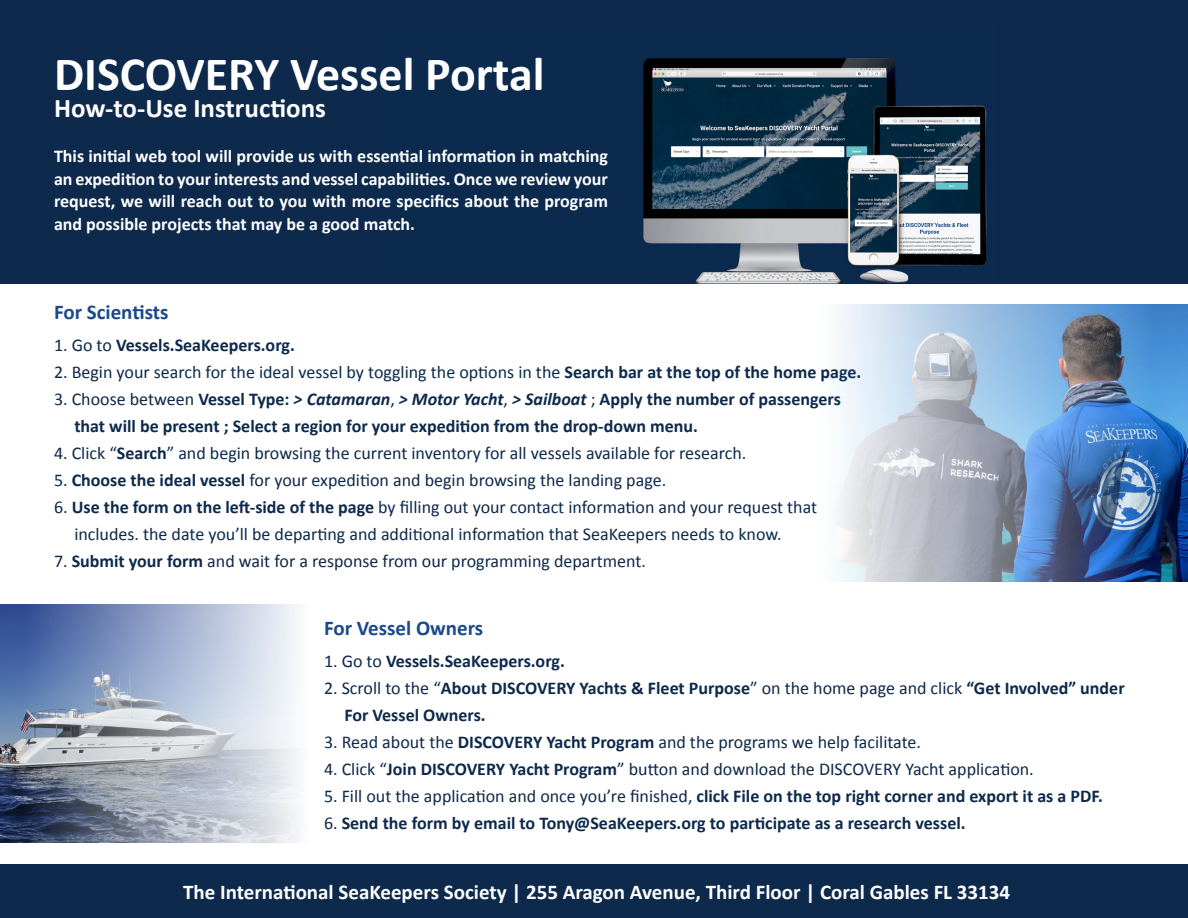
<style>
.page{position:relative;width:1188px;height:918px;background:#fff}
.page>*{position:absolute;margin:0;border:0;box-sizing:border-box;transform-origin:0 0}
.t1{font:700 48px "Calibri";color:#fff}
.t2{font:700 27px "Calibri";color:#fff}
.t3{font:700 21px "Calibri";color:#fff}
.t4{font:700 21px "Calibri";color:#1b498c}
.t5{font:18px/27px "Calibri";color:#0d294b}
.t6{font:700 18px/27px "Calibri";color:#0d294b}
.t7{font:700 18px/22.5px "Calibri";color:#fff;text-align:justify}
.s1{font-weight:400}
.s2{font-weight:700}
.s3{font-style:italic}
</style>
<div class="page">
<div style="left:0;top:0;width:1188px;height:284px;background:#0d294b"></div>
<img style="left:643px;top:58px;width:344px;height:226px">
<div style="left:0;top:864px;width:1188px;height:54px;background:#0d294b"></div>
<img style="left:835px;top:304px;width:353px;height:277px">
<img style="left:0;top:604px;width:299px;height:238px">
<p class="t1" style="left:54px;top:40px;width:492px">DISCOVERY Vessel Portal</p>
<p class="t2" style="left:54px;top:89px;width:273px">How-to-Use Instructions</p>
<p class="t7" style="left:54px;top:144px;width:556px">This initial web tool will provide us with essential information in matching an expedition to your interests and vessel capabilities. Once we review your request, we will reach out to you with more specifics about the program and possible projects that may be a good match.</p>
<p class="t4" style="left:54px;top:297px;width:116px">For Scientists</p>
<p class="t6" style="left:54px;top:331px;width:242px"><span class="s1">1. Go to</span> Vessels.SeaKeepers.org.</p>
<p class="t5" style="left:54px;top:358px;width:809px">2. Begin your search for the ideal vessel by toggling the options in the <span class="s2">Search bar at the top of the home page.</span></p>
<p class="t6" style="left:74px;top:385px;width:768px;text-indent:-20px"><span class="s1">3. Choose between</span> Vessel Type: <span class="s3">&gt; Catamaran</span><span class="s1">,</span> <span class="s3">&gt; Motor Yacht</span><span class="s1">,</span> <span class="s3">&gt; Sailboat</span> <span class="s1">;</span> Apply the number of passengers that will be present ; Select a region for your expedition from the drop-down menu.</p>
<p class="t5" style="left:54px;top:439px;width:694px">4. Click “<span class="s2">Search</span>” and begin browsing the current inventory for all vessels available for research.</p>
<p class="t5" style="left:54px;top:466px;width:614px">5. <span class="s2">Choose the ideal vessel</span> for your expedition and begin browsing the landing page.</p>
<p class="t5" style="left:74px;top:493px;width:744px;text-indent:-20px">6. <span class="s2">Use the form on the left-side of the page</span> by filling out your contact information and your request that includes. the date you’ll be departing and additional information that SeaKeepers needs to know.</p>
<p class="t5" style="left:54px;top:547px;width:594px">7. <span class="s2">Submit your form</span> and wait for a response from our programming department.</p>
<p class="t4" style="left:324px;top:613px;width:161px">For Vessel Owners</p>
<p class="t6" style="left:324px;top:647px;width:242px"><span class="s1">1. Go to</span> Vessels.SeaKeepers.org.</p>
<p class="t6" style="left:344px;top:674px;width:782px;text-indent:-20px"><span class="s1">2. Scroll to the “</span>About DISCOVERY Yachts &amp; Fleet Purpose<span class="s1">” on the home page and click</span> “Get Involved” under<br>For Vessel Owners.</p>
<p class="t5" style="left:324px;top:728px;width:599px">3. Read about the <span class="s2">DISCOVERY Yacht Program</span> and the programs we help facilitate.</p>
<p class="t5" style="left:324px;top:755px;width:711px">4. Click “<span class="s2">Join DISCOVERY Yacht Program</span>” button and download the DISCOVERY Yacht application.</p>
<p class="t6" style="left:324px;top:782px;width:781px"><span class="s1">5. Fill out the application and once you’re finished,</span> click File on the top right corner and export it as a PDF.</p>
<p class="t6" style="left:324px;top:809px;width:643px"><span class="s1">6.</span> Send the form by email to Tony@SeaKeepers.org to participate as a research vessel.</p>
<p class="t3" style="left:183px;top:877px;width:828px">The International SeaKeepers Society | 255 Aragon Avenue, Third Floor | Coral Gables FL 33134</p>
</div>
